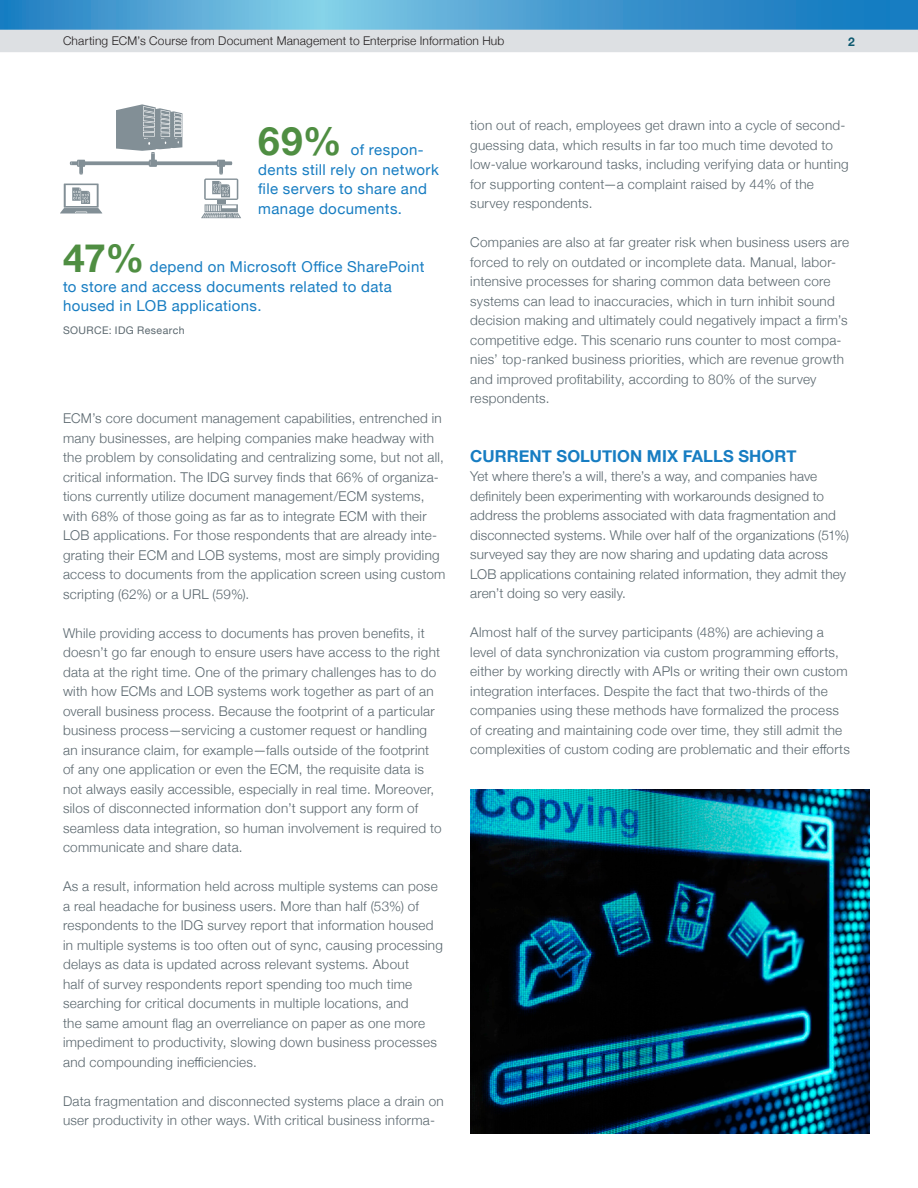
<style>
.page{position:relative;width:918px;height:1188px;background:#fff}
.page>*{position:absolute;margin:0;border:0;box-sizing:border-box;transform-origin:0 0}
.t1{font:700 39px "Helvetica Neue";color:#4f8e42}
.t2{font:700 16.5px "Helvetica Neue";letter-spacing:.005em;color:#177dc2}
.t3{font:15px/19.5px "Helvetica Neue";letter-spacing:.025em;color:#177dc2}
.t4{font:300 13.5px/19.5px "Helvetica Neue";letter-spacing:.02em;color:#5a676e}
.t5{font:300 12px "Helvetica Neue";letter-spacing:.015em;color:#231f20}
.t6{font:700 12px "Helvetica Neue";color:#0d596f}
.t7{font:10.5px "Helvetica Neue";letter-spacing:.04em;color:#5a676e}
</style>
<div class="page">
<svg style="left:0;top:0;width:918px;height:30px;background:#499ed1"></svg>
<div style="left:0;top:30px;width:918px;height:22px;background:#dde0e3"></div>
<img style="left:470px;top:789px;width:400px;height:345px">
<svg style="left:60px;top:104px;width:181px;height:114px"></svg>
<p class="t5" style="left:63px;top:31px;width:443px">Charting ECM’s Course from Document Management to Enterprise Information Hub</p>
<p class="t6" style="left:848px;top:32px;width:8px">2</p>
<h1 class="t1" style="left:258px;top:111px;width:85px">69%</h1>
<p class="t3" style="left:258px;top:141px;width:182px;text-indent:93px">of respon&shy;dents still rely on network file servers to share and manage documents.</p>
<h1 class="t1" style="left:63px;top:228px;width:83px">47%</h1>
<p class="t3" style="left:63px;top:258px;width:363px;text-indent:87px">depend on Microsoft Office SharePoint to store and access documents related to data housed in LOB applications.</p>
<p class="t7" style="left:63px;top:322px;width:123px">SOURCE: IDG Research</p>
<p class="t4" style="left:63px;top:408px;width:384px">ECM’s core document management capabilities, entrenched in many businesses, are helping companies make headway with the problem by consolidating and centralizing some, but not all, critical information. The IDG survey finds that 66% of organiza&shy;tions currently utilize document management/ECM systems, with 68% of those going as far as to integrate ECM with their LOB applications. For those respondents that are already inte&shy;grating their ECM and LOB systems, most are simply providing access to documents from the application screen using custom scripting (62%) or a URL (59%).</p>
<p class="t4" style="left:63px;top:622px;width:380px">While providing access to documents has proven benefits, it doesn’t go far enough to ensure users have access to the right data at the right time. One of the primary challenges has to do with how ECMs and LOB systems work together as part of an overall business process. Because the footprint of a particular business process—servicing a customer request or handling an insurance claim, for example—falls outside of the footprint of any one application or even the ECM, the requisite data is not always easily accessible, especially in real time. Moreover, silos of disconnected information don’t support any form of seamless data integration, so human involvement is required to communicate and share data.</p>
<p class="t4" style="left:63px;top:876px;width:381px">As a result, information held across multiple systems can pose a real headache for business users. More than half (53%) of respondents to the IDG survey report that information housed in multiple systems is too often out of sync, causing processing delays as data is updated across relevant systems. About<br>half of survey respondents report spending too much time searching for critical documents in multiple locations, and<br>the same amount flag an overreliance on paper as one more impediment to productivity, slowing down business processes and compounding inefficiencies.</p>
<p class="t4" style="left:63px;top:1090px;width:382px">Data fragmentation and disconnected systems place a drain on user productivity in other ways. With critical business informa-</p>
<p class="t4" style="left:470px;top:115px;width:380px">tion out of reach, employees get drawn into a cycle of second&shy;guessing data, which results in far too much time devoted to low-value workaround tasks, including verifying data or hunting for supporting content—a complaint raised by 44% of the survey respondents.</p>
<p class="t4" style="left:470px;top:232px;width:380px">Companies are also at far greater risk when business users are forced to rely on outdated or incomplete data. Manual, labor&shy;intensive processes for sharing common data between core systems can lead to inaccuracies, which in turn inhibit sound decision making and ultimately could negatively impact a firm’s competitive edge. This scenario runs counter to most compa&shy;nies’ top-ranked business priorities, which are revenue growth and improved profitability, according to 80% of the survey respondents.</p>
<p class="t2" style="left:470px;top:443px;width:328px">CURRENT SOLUTION MIX FALLS SHORT</p>
<p class="t4" style="left:470px;top:466px;width:380px">Yet where there’s a will, there’s a way, and companies have definitely been experimenting with workarounds designed to address the problems associated with data fragmentation and disconnected systems. While over half of the organizations (51%) surveyed say they are now sharing and updating data across LOB applications containing related information, they admit they aren’t doing so very easily.</p>
<p class="t4" style="left:470px;top:622px;width:381px">Almost half of the survey participants (48%) are achieving a level of data synchronization via custom programming efforts, either by working directly with APIs or writing their own custom integration interfaces. Despite the fact that two-thirds of the companies using these methods have formalized the process of creating and maintaining code over time, they still admit the complexities of custom coding are problematic and their efforts</p>
</div>
